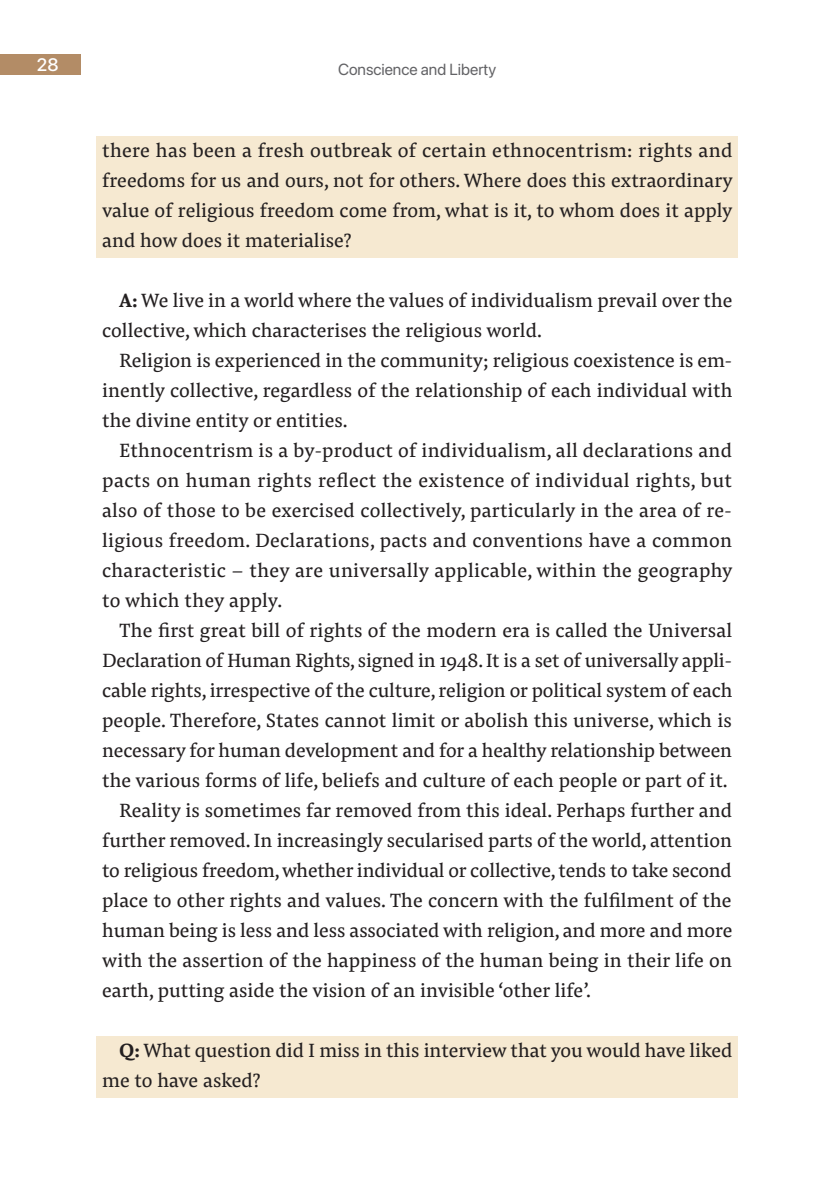
<style>
.page{position:relative;width:823px;height:1191px;background:#fff}
.page>*{position:absolute;margin:0;border:0;box-sizing:border-box;transform-origin:0 0}
.t1{font:20px/30px "Pensum Pro";color:#231f20;text-align:justify}
.t2{font:18px "SF Pro";color:#fff}
.t3{font:16px "SF Pro";color:#636366}
.s1{font-weight:700}
</style>
<div class="page">
<div style="left:0;top:54px;width:81px;height:21px;background:#b38c66"></div>
<div style="left:96px;top:136px;width:641px;height:121px;background:#f6e9d1"></div>
<div style="left:96px;top:1036px;width:641px;height:61px;background:#f6e9d1"></div>
<p class="t2" style="left:37px;top:54px;width:23px">28</p>
<p class="t3" style="left:338px;top:60px;width:160px">Conscience and Liberty</p>
<p class="t1" style="left:102px;top:135px;width:631px">there has been a fresh outbreak of certain ethnocentrism: rights and freedoms for us and ours, not for others. Where does this extraordinary value of religious freedom come from, what is it, to whom does it apply and how does it materialise?</p>
<p class="t1" style="left:102px;top:285px;width:631px;text-indent:17px"><span class="s1">A:</span> We live in a world where the values of individualism prevail over the collective, which characterises the religious world.</p>
<p class="t1" style="left:102px;top:345px;width:631px;text-indent:17px">Religion is experienced in the community; religious coexistence is em&shy;inently collective, regardless of the relationship of each individual with the divine entity or entities.</p>
<p class="t1" style="left:102px;top:435px;width:631px;text-indent:17px">Ethnocentrism is a by-product of individualism, all declarations and pacts on human rights reflect the existence of individual rights, but also of those to be exercised collectively, particularly in the area of re&shy;ligious freedom. Declarations, pacts and conventions have a common characteristic - they are universally applicable, within the geography to which they apply.</p>
<p class="t1" style="left:119px;top:615px;width:614px">The first great bill of rights of the modern era is called the Universal</p>
<p class="t1" style="left:102px;top:645px;width:631px">Declaration of Human Rights, signed in 1948. It is a set of universally appli-</p>
<p class="t1" style="left:102px;top:675px;width:631px">cable rights, irrespective of the culture, religion or political system of each</p>
<p class="t1" style="left:102px;top:705px;width:630px">people. Therefore, States cannot limit or abolish this universe, which is</p>
<p class="t1" style="left:102px;top:735px;width:631px">necessary for human development and for a healthy relationship between</p>
<p class="t1" style="left:102px;top:765px;width:626px">the various forms of life, beliefs and culture of each people or part of it.</p>
<p class="t1" style="left:119px;top:795px;width:614px">Reality is sometimes far removed from this ideal. Perhaps further and</p>
<p class="t1" style="left:102px;top:825px;width:631px">further removed. In increasingly secularised parts of the world, attention</p>
<p class="t1" style="left:102px;top:855px;width:631px">to religious freedom, whether individual or collective, tends to take second</p>
<p class="t1" style="left:102px;top:885px;width:630px">place to other rights and values. The concern with the fulfilment of the</p>
<p class="t1" style="left:102px;top:915px;width:631px">human being is less and less associated with religion, and more and more</p>
<p class="t1" style="left:102px;top:945px;width:631px">with the assertion of the happiness of the human being in their life on</p>
<p class="t1" style="left:102px;top:975px;width:490px">earth, putting aside the vision of an invisible ‘other life’.</p>
<p class="t1" style="left:102px;top:1035px;width:631px;text-indent:17px"><span class="s1">Q:</span> What question did I miss in this interview that you would have liked me to have asked?</p>
</div>
